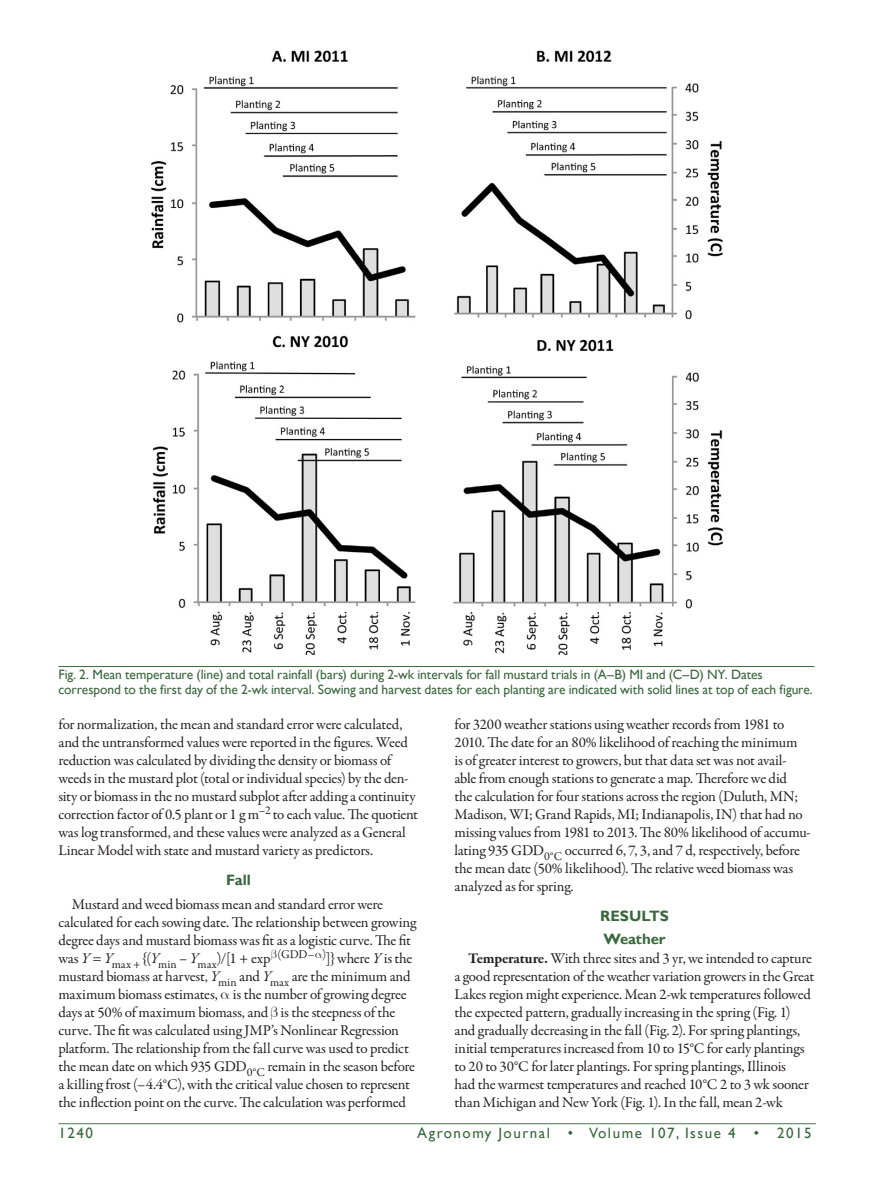
<style>
.page{position:relative;width:891px;height:1188px;background:#fff}
.page>*{position:absolute;margin:0;border:0;box-sizing:border-box;transform-origin:0 0}
.t1{font:15px/18px "Garamond Premr Pro";letter-spacing:-.015em;color:#231f20}
.t2{font:15px "Gill Sans";letter-spacing:.1em;color:#39673d}
.t3{font:700 15px/22.5px "Gill Sans";letter-spacing:-.005em;color:#39673d}
.t4{font:13.5px/15px "Gill Sans";letter-spacing:-.005em;color:#39673d}
.s1{font-style:italic}
.s2{font-weight:700}
</style>
<div class="page">
<hr style="left:58px;top:1123px;width:758px;height:1px;background:#4d7650">
<hr style="left:58px;top:666px;width:756px;height:1px;background:#39673d">
<img style="left:151px;top:50px;width:573px;height:605px">
<p class="t4" style="left:58px;top:667px;width:756px">Fig. 2. Mean temperature (line) and total rainfall (bars) during 2-wk intervals for fall mustard trials in (A–B) MI and (C–D) NY. Dates correspond to the first day of the 2-wk interval. Sowing and harvest dates for each planting are indicated with solid lines at top of each figure.</p>
<p class="t1" style="left:58px;top:716px;width:361px">for normalization, the mean and standard error were calculated, and the untransformed values were reported in the figures. Weed reduction was calculated by dividing the density or biomass of weeds in the mustard plot (total or individual species) by the den&shy;sity or biomass in the no mustard subplot after adding a continuity correction factor of 0.5 plant or 1 g m<sup>–2</sup> to each value. The quotient was log transformed, and these values were analyzed as a General Linear Model with state and mustard variety as predictors.</p>
<p class="t3" style="left:226px;top:869px;width:26px">Fall</p>
<p class="t1" style="left:58px;top:896px;width:359px;text-indent:14px">Mustard and weed biomass mean and standard error were calculated for each sowing date. The relationship between growing degree days and mustard biomass was fit as a logistic curve. The fit was <span class="s1">Y</span> = <span class="s1">Y</span><sub>max</sub> <sub>+</sub> {(<span class="s1">Y</span><sub>min</sub> – <span class="s1">Y</span><sub>max</sub>)/[1 + exp <sup>(GDD–</sup> <sup>)</sup>]}where <span class="s1">Y</span> is the mustard biomass at harvest, <span class="s1">Y</span><sub>min</sub> and <span class="s1">Y</span><sub>max</sub> are the minimum and maximum biomass estimates, is the number of growing degree days at 50% of maximum biomass, and is the steepness of the curve. The fit was calculated using JMP’s Nonlinear Regression platform. The relationship from the fall curve was used to predict the mean date on which 935 GDD<sub>0°C</sub> remain in the season before a killing frost (–4.4°C), with the critical value chosen to represent the inflection point on the curve. The calculation wasperformed</p>
<p class="t1" style="left:454px;top:716px;width:358px">for 3200 weather stations using weather records from 1981 to 2010. The date for an 80% likelihood of reaching the minimum<br>is of greater interest to growers, but that data set was not avail&shy;able from enough stations to generate a map. Therefore we did<br>the calculation for four stations across the region (Duluth, MN; Madison, WI; Grand Rapids, MI; Indianapolis, IN) that had no missing values from 1981 to 2013. The 80% likelihood of accumu&shy;lating 935 GDD<sub>0°C</sub> occurred 6, 7, 3, and 7 d, respectively, before the mean date (50% likelihood). The relative weed biomass was analyzed as for spring.</p>
<p class="t3" style="left:600px;top:905px;width:70px">RESULTS<br>Weather</p>
<p class="t1" style="left:455px;top:950px;width:361px;text-indent:14px"><span class="s2">Temperature.</span> With three sites and 3 yr, we intended to capture a good representation of the weather variation growers in the Great Lakes region might experience. Mean 2-wk temperatures followed the expected pattern, gradually increasing in the spring (Fig. 1) and gradually decreasing in the fall (Fig. 2). For spring plantings, initial temperatures increased from 10 to 15°C for early plantings to 20 to 30°C for later plantings. For spring plantings, Illinois<br>had the warmest temperatures and reached 10°C 2 to 3 wk sooner than Michigan and New York (Fig. 1). In the fall, mean 2-wk</p>
<p class="t2" style="left:58px;top:1125px;width:36px">1240</p>
<p class="t2" style="left:417px;top:1125px;width:396px">Agronomy Journal • Volume 107, Issue 4 • 2015</p>
</div>
